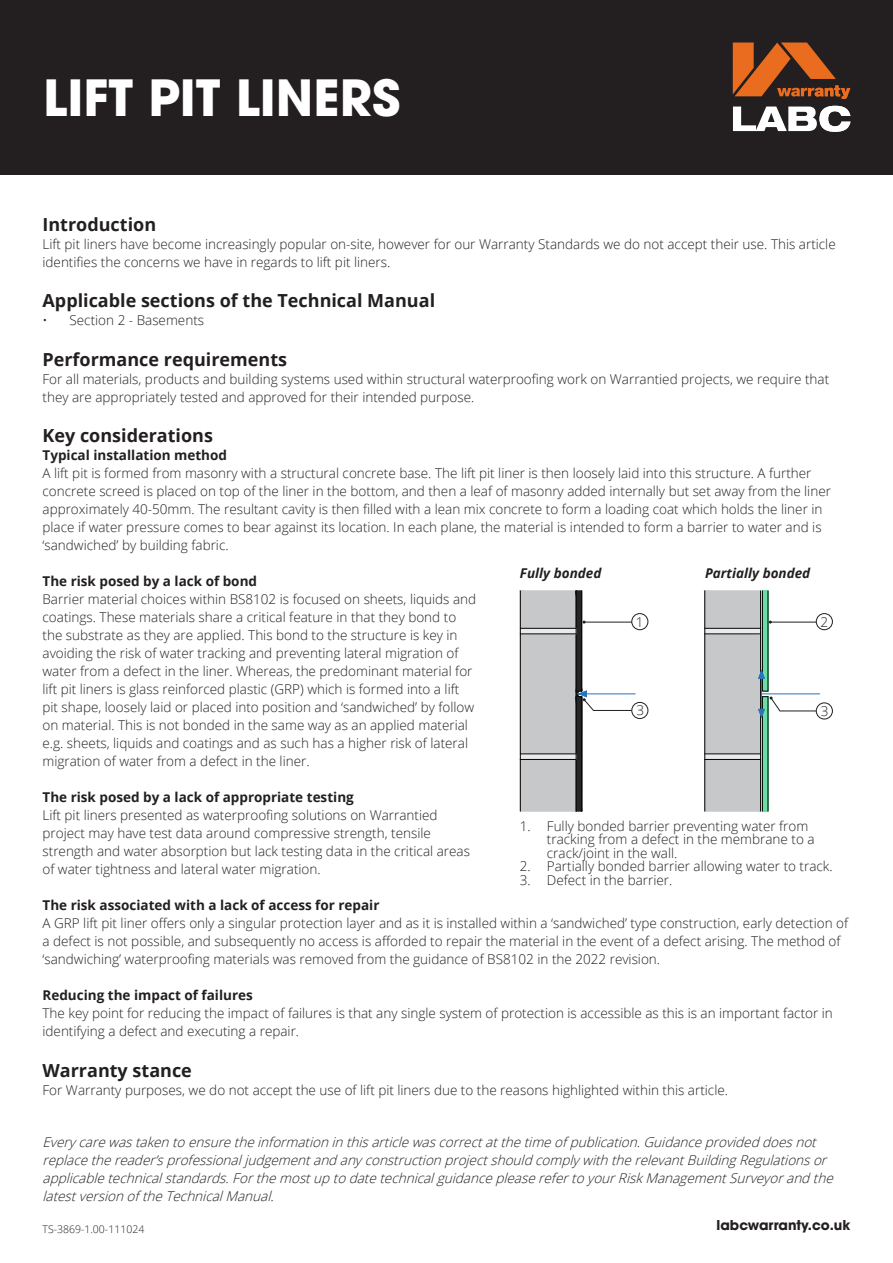
<style>
.page{position:relative;width:893px;height:1263px;background:#fff}
.page>*{position:absolute;margin:0;border:0;box-sizing:border-box;transform-origin:0 0}
.t1{font:700 49.5px "ITC Avant Garde Pro";color:#fff}
.Heading{font:700 18px "Open Sans";color:#231f20}
.Main_Body_Text{font:300 13.5px/18px "Open Sans";color:#231f20}
.Main_Body_Text-2{font:italic 300 13.5px/18px "Open Sans";color:#231f20}
.Sub_Heading{font:700 13.5px "Open Sans";color:#231f20}
.Image_Title_-_Black_Bold_Italic{font:italic 700 13.5px "Open Sans";color:#231f20}
.t2{font:700 13.5px "ITC Avant Garde Pro";color:#231f20}
.Annotation_Text_-_Black{font:300 13.5px "Open Sans";color:#231f20}
.t3{font:300 10.5px "Open Sans";color:#231f20}
</style>
<div class="page">
<div style="left:0;top:0;width:893px;height:174px;background:#231f20"></div>
<svg style="left:733px;top:106px;width:117px;height:26px"></svg>
<svg style="left:733px;top:43px;width:117px;height:56px"></svg>
<hr style="left:586px;top:693px;width:49px;height:1px;background:#2776bb">
<div style="left:631px;top:702px;width:17px;height:17px;border:1px solid #231f20;border-radius:50%"></div>
<div style="left:816px;top:702px;width:17px;height:17px;border:1px solid #231f20;border-radius:50%"></div>
<div style="left:631px;top:613px;width:17px;height:17px;border:1px solid #231f20;border-radius:50%"></div>
<div style="left:816px;top:613px;width:17px;height:17px;border:1px solid #231f20;border-radius:50%"></div>
<svg style="left:520px;top:590px;width:112px;height:222px"></svg>
<svg style="left:704px;top:590px;width:116px;height:222px"></svg>
<h1 class="t1" style="left:43px;top:65px;width:359px">LIFT PIT LINERS</h1>
<p class="Heading" style="left:43px;top:211px;width:115px">Introduction</p>
<p class="Main_Body_Text" style="left:43px;top:234px;width:795px">Lift pit liners have become increasingly popular on-site, however for our Warranty Standards we do not accept their use. This article identifies the concerns we have in regards to lift pit liners.</p>
<p class="Heading" style="left:43px;top:288px;width:394px">Applicable sections of the Technical Manual</p>
<p class="Main_Body_Text" style="left:43px;top:311px;width:163px">• Section 2 - Basements</p>
<p class="Heading" style="left:43px;top:346px;width:246px">Performance requirements</p>
<p class="Main_Body_Text" style="left:43px;top:369px;width:788px">For all materials, products and building systems used within structural waterproofing work on Warrantied projects, we require that they are appropriately tested and approved for their intended purpose.</p>
<p class="Heading" style="left:43px;top:423px;width:172px">Key considerations</p>
<p class="Sub_Heading" style="left:43px;top:446px;width:186px">Typical installation method</p>
<p class="Main_Body_Text" style="left:43px;top:464px;width:790px">A lift pit is formed from masonry with a structural concrete base. The lift pit liner is then loosely laid into this structure. A further concrete screed is placed on top of the liner in the bottom, and then a leaf of masonry added internally but set away from the liner approximately 40-50mm. The resultant cavity is then filled with a lean mix concrete to form a loading coat which holds the liner in place if water pressure comes to bear against its location. In each plane, the material is intended to form a barrier to water and is ‘sandwiched’ by building fabric.</p>
<p class="Sub_Heading" style="left:43px;top:572px;width:216px">The risk posed by a lack of bond</p>
<p class="Main_Body_Text" style="left:43px;top:590px;width:435px">Barrier material choices within BS8102 is focused on sheets, liquids and coatings. These materials share a critical feature in that they bond to the substrate as they are applied. This bond to the structure is key in avoiding the risk of water tracking and preventing lateral migration of water from a defect in the liner. Whereas, the predominant material for lift pit liners is glass reinforced plastic (GRP) which is formed into a lift pit shape, loosely laid or placed into position and ‘sandwiched’ by follow on material. This is not bonded in the same way as an applied material e.g. sheets, liquids and coatings and as such has a higher risk of lateral migration of water from a defect in the liner.</p>
<p class="Sub_Heading" style="left:43px;top:788px;width:313px">The risk posed by a lack of appropriate testing</p>
<p class="Main_Body_Text" style="left:43px;top:806px;width:429px">Lift pit liners presented as waterproofing solutions on Warrantied project may have test data around compressive strength, tensile strength and water absorption but lack testing data in the critical areas of water tightness and lateral water migration.</p>
<p class="Sub_Heading" style="left:43px;top:896px;width:339px">The risk associated with a lack of access for repair</p>
<p class="Main_Body_Text" style="left:43px;top:914px;width:807px">A GRP lift pit liner offers only a singular protection layer and as it is installed within a ‘sandwiched’ type construction, early detection of a defect is not possible, and subsequently no access is afforded to repair the material in the event of a defect arising. The method of ‘sandwiching’ waterproofing materials was removed from the guidance of BS8102 in the 2022 revision.</p>
<p class="Sub_Heading" style="left:43px;top:986px;width:212px">Reducing the impact of failures</p>
<p class="Main_Body_Text" style="left:43px;top:1004px;width:792px">The key point for reducing the impact of failures is that any single system of protection is accessible as this is an important factor in identifying a defect and executing a repair.</p>
<p class="Heading" style="left:43px;top:1057px;width:151px">Warranty stance</p>
<p class="Main_Body_Text" style="left:43px;top:1080px;width:687px">For Warranty purposes, we do not accept the use of lift pit liners due to the reasons highlighted within this article.</p>
<p class="Image_Title_-_Black_Bold_Italic" style="left:520px;top:564px;width:83px">Fully bonded</p>
<p class="Image_Title_-_Black_Bold_Italic" style="left:705px;top:564px;width:107px">Partially bonded</p>
<p class="Annotation_Text_-_Black" style="left:636px;top:613px;width:9px">1</p>
<p class="Annotation_Text_-_Black" style="left:820px;top:612px;width:9px">2</p>
<p class="Annotation_Text_-_Black" style="left:636px;top:701px;width:9px">3</p>
<p class="Annotation_Text_-_Black" style="left:821px;top:702px;width:9px">3</p>
<p class="Main_Body_Text" style="left:547px;top:819px;width:269px;line-height:13.5px;text-indent:-27px">1. Fully bonded barrier preventing water from tracking from a defect in the membrane to a crack/joint in the wall.</p>
<p class="Main_Body_Text" style="left:520px;top:857px;width:314px">2. Partially bonded barrier allowing water to track.</p>
<p class="Main_Body_Text" style="left:520px;top:870px;width:154px">3. Defect in the barrier.</p>
<p class="Main_Body_Text-2" style="left:43px;top:1133px;width:796px">Every carewastakentoensuretheinformationinthisarticlewascorrectatthetimeofpublication.Guidanceprovideddoesnot replacethereader’sprofessionaljudgementandany constructionprojectshouldcomply withtherelevantBuildingRegulationsor applicabletechnicalstandards.ForthemostuptodatetechnicalguidancepleaserefertoyourRiskManagementSurveyorandthe latestversionoftheTechnicalManual.</p>
<p class="t3" style="left:43px;top:1222px;width:103px">TS-3869-1.00-111024</p>
<p class="t2" style="left:716px;top:1216px;width:135px">labcwarranty.co.uk</p>
</div>
